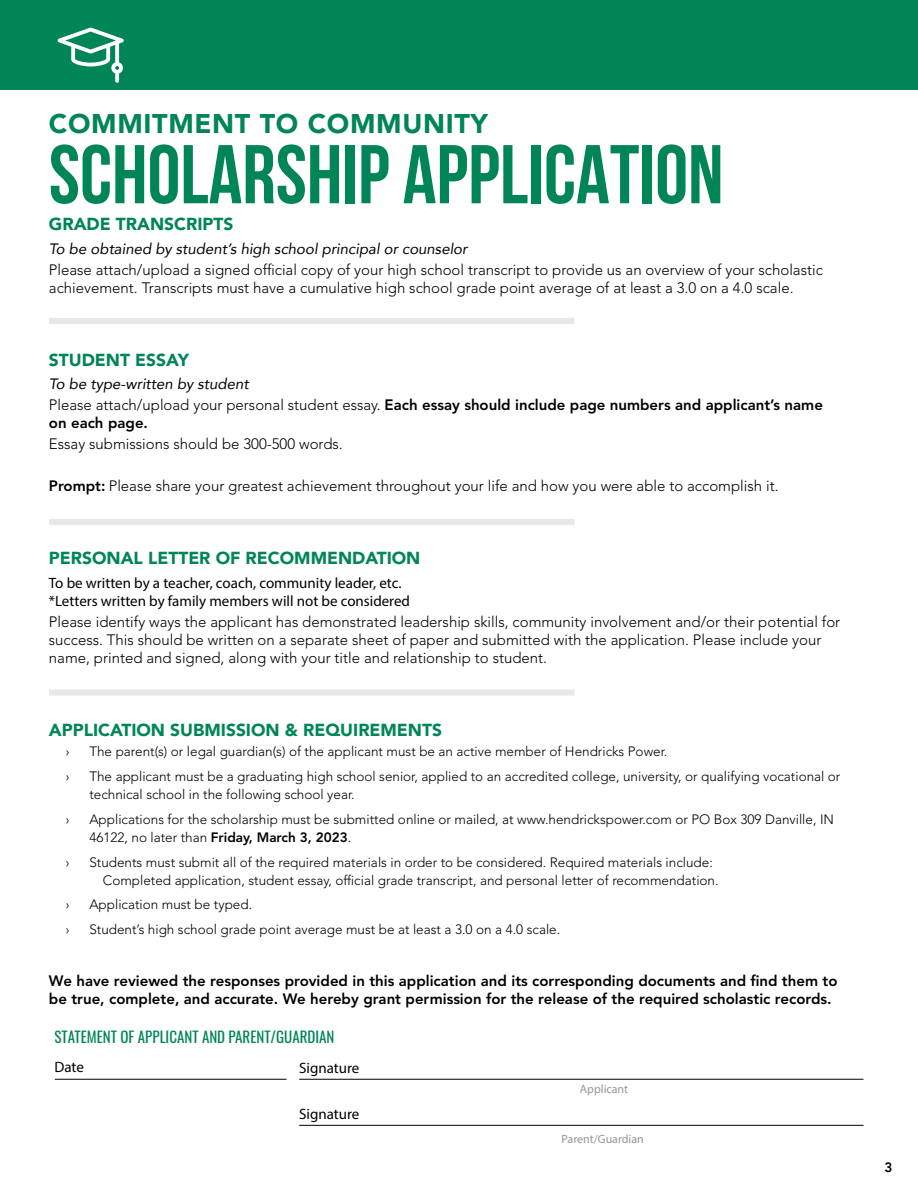
<style>
.page{position:relative;width:918px;height:1188px;background:#fff}
.page>*{position:absolute;margin:0;border:0;box-sizing:border-box;transform-origin:0 0}
.t1{font:700 83.1px "Bebas Neue";color:#008557}
.t2{font:900 27px "Avenir";letter-spacing:.025em;color:#008557}
.t3{font:900 17.4px "Avenir";color:#008557}
.t4{font:300 15px/18px "Avenir LT Std";color:#000}
.t5{font:800 15px/18px "Avenir LT Std";color:#000}
.t6{font:15px/18px "Myriad Pro";color:#000}
.t7{font:italic 15px "Avenir";color:#000}
.t8{font:15px "Oswald";color:#008557}
.t9{font:300 13.5px/18px "Avenir LT Std";color:#000}
.t10{font:800 13.5px "Avenir";color:#000}
.t11{font:12px "Myriad Pro";color:#939598}
.s1{font-weight:300}
.s2{font-weight:800}
</style>
<div class="page">
<div style="left:0;top:0;width:918px;height:90px;background:#008557"></div>
<svg style="left:58px;top:28px;width:66px;height:55px"></svg>
<div style="left:49px;top:318px;width:525px;height:6px;background:#e6e7e8"></div>
<div style="left:49px;top:690px;width:525px;height:6px;background:#e6e7e8"></div>
<div style="left:49px;top:519px;width:525px;height:6px;background:#e6e7e8"></div>
<hr style="left:55px;top:1079px;width:232px;height:1px;background:#000">
<hr style="left:299px;top:1079px;width:564px;height:1px;background:#000">
<hr style="left:299px;top:1125px;width:564px;height:1px;background:#000">
<h2 class="t2" style="left:49px;top:101px;width:441px">COMMITMENT TO COMMUNITY</h2>
<h1 class="t1" style="left:49px;top:129px;width:676px">SCHOLARSHIP APPLICATION</h1>
<p class="t3" style="left:49px;top:209px;width:186px">GRADE TRANSCRIPTS</p>
<p class="t7" style="left:49px;top:239px;width:420px">To be obtained by student’s high school principal or counselor</p>
<p class="t4" style="left:49px;top:261px;width:776px">Please attach/upload a signed official copy of your high school transcript to provide us an overview of your scholastic achievement. Transcripts must have a cumulative high school grade point average of at least a 3.0 on a 4.0 scale.</p>
<p class="t3" style="left:49px;top:345px;width:142px">STUDENT ESSAY</p>
<p class="t7" style="left:49px;top:375px;width:201px">To be type-written by student</p>
<p class="t5" style="left:49px;top:396px;width:776px"><span class="s1">Please attach/upload your personal student essay.</span> Each essay should include page numbers and applicant’s name on each page.</p>
<p class="t4" style="left:49px;top:435px;width:295px">Essay submissions should be 300-500 words.</p>
<p class="t4" style="left:49px;top:477px;width:731px"><span class="s2">Prompt:</span> Please share your greatest achievement throughout your life and how you were able to accomplish it.</p>
<p class="t3" style="left:49px;top:543px;width:373px">PERSONAL LETTER OF RECOMMENDATION</p>
<p class="t6" style="left:49px;top:573px;width:363px">To be written by a teacher, coach, community leader, etc. *Letters written by family members will not be considered</p>
<p class="t4" style="left:49px;top:613px;width:793px">Please identify ways the applicant has demonstrated leadership skills, community involvement and/or their potential for success. This should be written on a separate sheet of paper and submitted with the application. Please include your name, printed and signed, along with your title and relationship to student.</p>
<p class="t3" style="left:49px;top:715px;width:395px">APPLICATION SUBMISSION &amp; REQUIREMENTS</p>
<p class="t9" style="left:65px;top:743px;width:6px">›</p>
<p class="t9" style="left:89px;top:743px;width:580px">The parent(s) or legal guardian(s) of the applicant must be an active member of Hendricks Power.</p>
<p class="t9" style="left:65px;top:768px;width:6px">›</p>
<p class="t9" style="left:89px;top:768px;width:753px">The applicant must be a graduating high school senior, applied to an accredited college, university, or qualifying vocational or technical school in the following school year.</p>
<p class="t9" style="left:65px;top:810px;width:6px">›</p>
<p class="t9" style="left:89px;top:810px;width:746px">Applications for the scholarship must be submitted online or mailed, at www.hendrickspower.com or PO Box 309 Danville, IN<br>46122, no later than <span class="s2">Friday, March 3, 2023</span>.</p>
<p class="t9" style="left:65px;top:853px;width:6px">›</p>
<p class="t9" style="left:103px;top:853px;width:617px;text-indent:-14px">Students must submit all of the required materials in order to be considered. Required materials include:<br>Completed application, student essay, official grade transcript, and personal letter of recommendation.</p>
<p class="t9" style="left:65px;top:896px;width:6px">›</p>
<p class="t9" style="left:89px;top:896px;width:164px">Application must be typed.</p>
<p class="t9" style="left:65px;top:921px;width:6px">›</p>
<p class="t9" style="left:89px;top:921px;width:472px">Student’s high school grade point average must be at least a 3.0 on a 4.0 scale.</p>
<p class="t5" style="left:49px;top:972px;width:790px">We have reviewed the responses provided in this application and its corresponding documents and find them to be true, complete, and accurate. We hereby grant permission for the release of the required scholastic records.</p>
<p class="t8" style="left:55px;top:1024px;width:281px">STATEMENT OF APPLICANT AND PARENT/GUARDIAN</p>
<p class="t6" style="left:55px;top:1058px;width:31px">Date</p>
<p class="t6" style="left:299px;top:1058px;width:62px">Signature</p>
<p class="t6" style="left:299px;top:1105px;width:62px">Signature</p>
<p class="t11" style="left:580px;top:1082px;width:50px">Applicant</p>
<p class="t11" style="left:562px;top:1131px;width:84px">Parent/Guardian</p>
<p class="t10" style="left:885px;top:1156px;width:9px">3</p>
</div>
